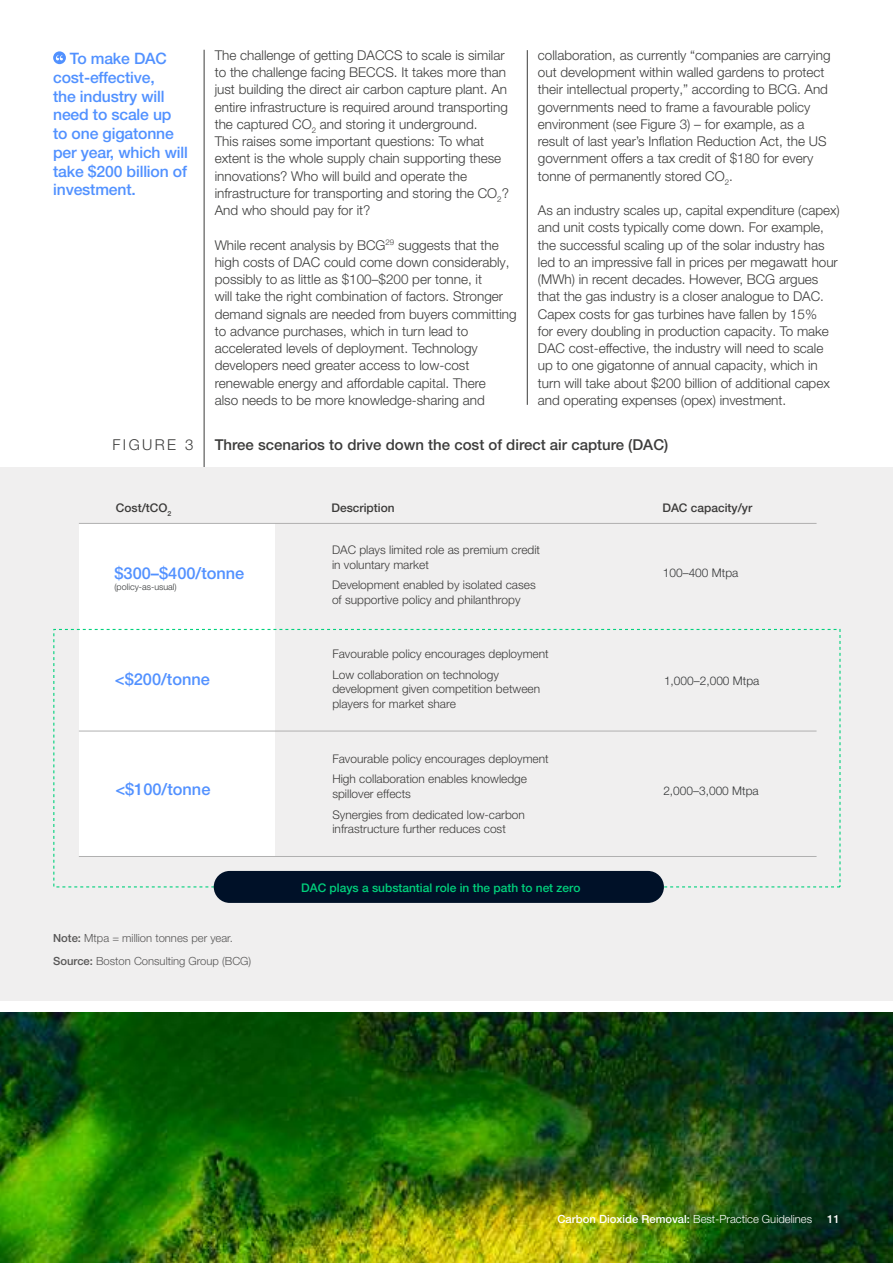
<style>
.page{position:relative;width:893px;height:1263px;background:#fff}
.page>*{position:absolute;margin:0;border:0;box-sizing:border-box;transform-origin:0 0}
.t1{font:500 16.35px "Helvetica Neue LT Pro";color:#5291ff}
.t2{font:500 15.75px/18.8px "Helvetica Neue LT Pro";letter-spacing:-.01em;color:#5191ff}
.t3{font:500 15px "Helvetica Neue LT Pro";color:#3c3c3b}
.t4{font:300 15px "Helvetica Neue LT Pro";letter-spacing:.16em;color:#3c3c3b}
.t5{font:300 13.5px/17.2px "Helvetica Neue LT Pro";color:#3c3c3b}
.t6{font:300 11.85px/14.2px "Helvetica Neue LT Pro";color:#3c3b3a}
.t7{font:500 11.85px "Helvetica Neue LT Pro";color:#00d17c}
.t8{font:300 11.85px "Helvetica Neue LT Pro";color:#353738}
.t9{font:500 11.85px "Helvetica Neue LT Pro";color:#3c3b3a}
.t10{font:300 11.25px/23.5px "Helvetica Neue LT Pro";color:#575656}
.t11{font:300 11.25px "Helvetica Neue LT Pro";color:#fff}
.t12{font:500 11.25px "Helvetica Neue LT Pro";color:#fff}
.t13{font:300 9px "Helvetica Neue LT Pro";color:#353738}
.s1{font-weight:500}
</style>
<div class="page">
<hr style="left:527px;top:50px;width:1px;height:355px;background:#3c3c3b">
<hr style="left:204px;top:50px;width:1px;height:648px;background:#3c3c3b">
<svg style="left:53px;top:51px;width:13px;height:13px"></svg>
<svg style="left:56px;top:55px;width:7px;height:5px"></svg>
<div style="left:0;top:467px;width:893px;height:533px;background:#f0efef"></div>
<div style="left:79px;top:523px;width:196px;height:333px;background:#fff"></div>
<hr style="left:79px;top:523px;width:737px;height:1px;background:#b0b0b0">
<hr style="left:79px;top:731px;width:737px;height:1px;background:#b0b0b0">
<hr style="left:79px;top:856px;width:737px;height:1px;background:#b0b0b0">
<div style="left:214px;top:871px;width:450px;height:32px;background:#001128;border-radius:16px"></div>
<img style="left:0;top:1013px;width:893px;height:250px">
<p class="t2" style="left:53px;top:49px;width:136px;text-indent:17px">To make DAC cost-effective,<br>the industry will need to scale up to one gigatonne per year, which will take $200 billion of investment.</p>
<p class="t5" style="left:215px;top:46px;width:296px">The challenge of getting DACCS to scale is similar to the challenge facing BECCS. It takes more than just building the direct air carbon capture plant. An entire infrastructure is required around transporting the captured CO<sub>2</sub> and storing it underground.<br>This raises some important questions: To what extent is the whole supply chain supporting these innovations? Who will build and operate the infrastructure for transporting and storing the CO<sub>2</sub>?<br>And who should pay for it?</p>
<p class="t5" style="left:215px;top:236px;width:303px">While recent analysis by BCG<sup>29</sup> suggests that the high costs of DAC could come down considerably, possibly to as little as $100–$200 per tonne, it<br>will take the right combination of factors. Stronger demand signals are needed from buyers committing to advance purchases, which in turn lead to accelerated levels of deployment. Technology developers need greater access to low-cost renewable energy and affordable capital. There<br>also needs to be more knowledge-sharing and</p>
<p class="t5" style="left:538px;top:46px;width:294px">collaboration, as currently “companies are carrying out development within walled gardens to protect their intellectual property,” according to BCG. And governments need to frame a favourable policy environment (see Figure 3) – for example, as a result of last year’s Inflation Reduction Act, the US government offers a tax credit of $180 for every tonne of permanently stored CO<sub>2</sub>.</p>
<p class="t5" style="left:538px;top:201px;width:303px">As an industry scales up, capital expenditure (capex) and unit costs typically come down. For example, the successful scaling up of the solar industry has led to an impressive fall in prices per megawatt hour (MWh) in recent decades. However, BCG argues that the gas industry is a closer analogue to DAC.<br>Capex costs for gas turbines have fallen by 15%<br>for every doubling in production capacity. To make DAC cost-effective, the industry will need to scale up to one gigatonne of annual capacity, which in turn will take about $200 billion of additional capex and operating expenses (opex) investment.</p>
<p class="t4" style="left:112px;top:435px;width:82px">FIGURE 3</p>
<p class="t3" style="left:215px;top:436px;width:455px">Three scenarios to drive down the cost of direct air capture (DAC)</p>
<p class="t9" style="left:116px;top:501px;width:57px">Cost/tCO<sub>2</sub></p>
<p class="t9" style="left:331px;top:501px;width:65px">Description</p>
<p class="t9" style="left:662px;top:501px;width:91px">DAC capacity/yr</p>
<p class="t1" style="left:114px;top:563px;width:131px">$300–$400/tonne</p>
<p class="t13" style="left:114px;top:581px;width:64px">(policy-as-usual)</p>
<p class="t6" style="left:332px;top:543px;width:210px">DAC plays limited role as premium credit in voluntary market</p>
<p class="t6" style="left:332px;top:578px;width:205px">Development enabled by isolated cases of supportive policy and philanthropy</p>
<p class="t8" style="left:663px;top:565px;width:77px">100–400 Mtpa</p>
<p class="t1" style="left:115px;top:669px;width:97px">&lt;$200/tonne</p>
<p class="t6" style="left:332px;top:643px;width:218px;line-height:20.9px">Favourable policy encourages deployment<br>Low collaboration on technology</p>
<p class="t6" style="left:332px;top:682px;width:209px">development given competition between players for market share</p>
<p class="t8" style="left:664px;top:673px;width:97px">1,000–2,000 Mtpa</p>
<p class="t1" style="left:115px;top:780px;width:97px">&lt;$100/tonne</p>
<p class="t6" style="left:332px;top:748px;width:218px;line-height:20.9px">Favourable policy encourages deployment<br>High collaboration enables knowledge</p>
<p class="t6" style="left:332px;top:783px;width:194px;line-height:20.9px">spillover effects<br>Synergies from dedicated low-carbon</p>
<p class="t6" style="left:332px;top:821px;width:175px">infrastructure further reduces cost</p>
<p class="t8" style="left:663px;top:783px;width:97px">2,000–3,000 Mtpa</p>
<p class="t7" style="left:301px;top:881px;width:281px">DAC plays a substantial role in the path to net zero</p>
<p class="t10" style="left:53px;top:926px;width:200px"><span class="s1">Note:</span> Mtpa = million tonnes per year.<br><span class="s1">Source:</span> Boston Consulting Group (BCG)</p>
<p class="t11" style="left:557px;top:1212px;width:256px"><span class="s1">Carbon Dioxide Removal:</span> Best-Practice Guidelines</p>
<p class="t12" style="left:827px;top:1212px;width:14px">11</p>
</div>
